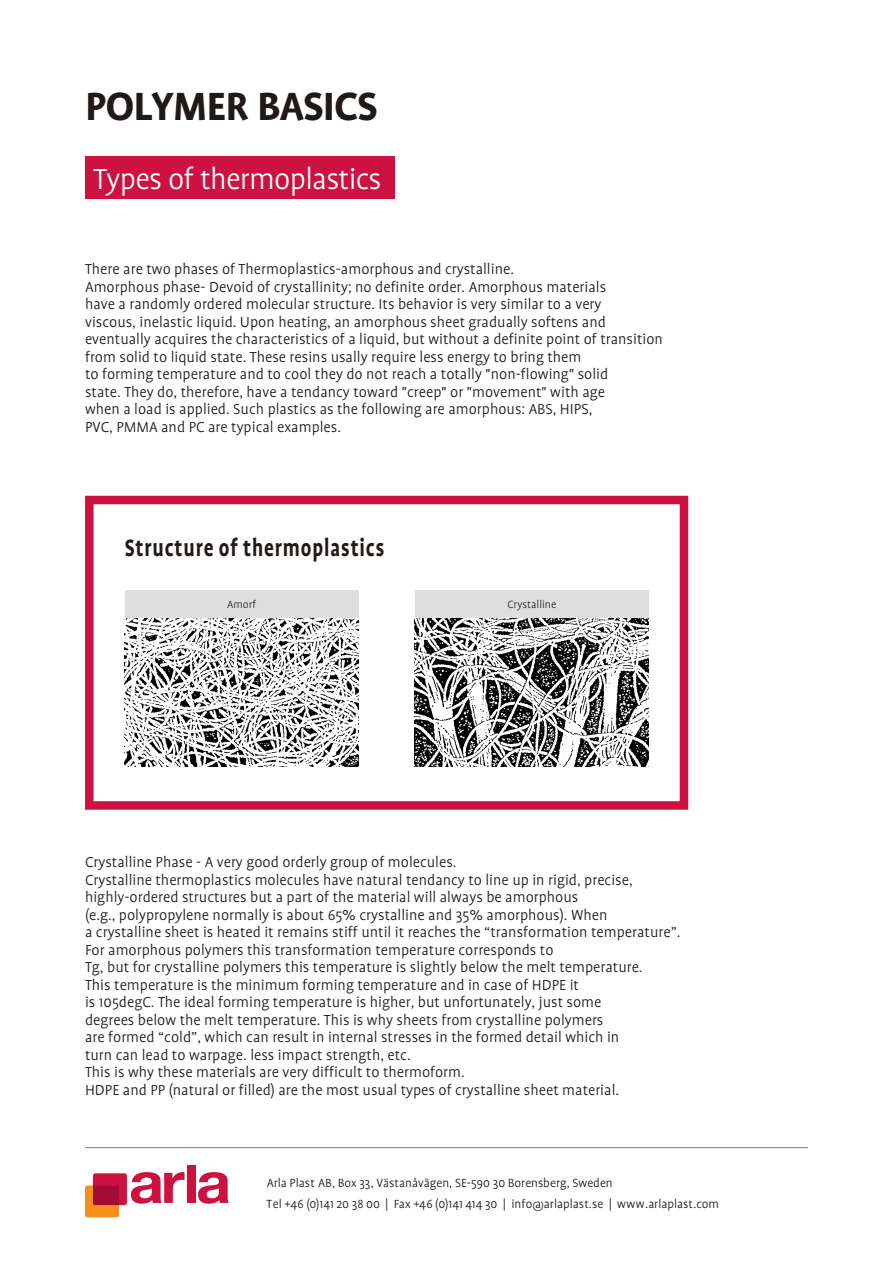
<style>
.page{position:relative;width:893px;height:1263px;background:#fff}
.page>*{position:absolute;margin:0;border:0;box-sizing:border-box;transform-origin:0 0}
.t1{font:45px "Profile Bold CE";letter-spacing:-.025em;color:#1f1a17}
.t2{font:33px "Profile Light CE";letter-spacing:-.025em;color:#fff}
.t3{font:27px "Profile Bold CE";letter-spacing:.04em;color:#1f1a17;scale:.8 1}
.t4{font:16.5px/17.5px "Profile Light CE";color:#1f1a17}
.t5{font:13.5px/20.7px "Profile Light CE";color:#1f1a17}
.t6{font:12px "Profile Light CE";color:#292626}
</style>
<div class="page">
<div style="left:85px;top:496px;width:603px;height:314px;border:9px solid #cd1141"></div>
<div style="left:415px;top:590px;width:233px;height:28px;background:#dedede"></div>
<div style="left:125px;top:590px;width:234px;height:28px;background:#dedede"></div>
<div style="left:85px;top:156px;width:309px;height:43px;background:#cd1141"></div>
<img style="left:125px;top:618px;width:234px;height:149px">
<img style="left:415px;top:618px;width:233px;height:149px">
<hr style="left:85px;top:1147px;width:723px;height:1px;background:#828282">
<div style="left:187px;top:1165px;width:8px;height:38px;background:#cd1141"></div>
<svg style="left:198px;top:1172px;width:31px;height:32px"></svg>
<svg style="left:85px;top:1172px;width:99px;height:45px"></svg>
<h1 class="t1" style="left:85px;top:85px;width:294px">POLYMER BASICS</h1>
<h2 class="t2" style="left:94px;top:163px;width:290px">Types of thermoplastics</h2>
<p class="t4" style="left:85px;top:261px;width:579px">There are two phases of Thermoplastics-amorphous and crystalline.<br>Amorphous phase- Devoid of crystallinity; no definite order. Amorphous materials<br>have a randomly ordered molecular structure. Its behavior is very similar to a very<br>viscous, inelastic liquid. Upon heating, an amorphous sheet gradually softens and eventually acquires the characteristics of a liquid, but without a definite point of transition from solid to liquid state. These resins usally require less energy to bring them<br>to forming temperature and to cool they do not reach a totally "non-flowing" solid<br>state. They do, therefore, have a tendancy toward "creep" or "movement" with age<br>when a load is applied. Such plastics as the following are amorphous: ABS, HIPS,<br>PVC, PMMA and PC are typical examples.</p>
<h3 class="t3" style="left:125px;top:535px;width:326px">Structure of thermoplastics</h3>
<p class="t6" style="left:227px;top:599px;width:31px">Amorf</p>
<p class="t6" style="left:507px;top:599px;width:50px">Crystalline</p>
<p class="t4" style="left:85px;top:854px;width:597px">Crystalline Phase - A very good orderly group of molecules.<br>Crystalline thermoplastics molecules have natural tendancy to line up in rigid, precise, highly-ordered structures but a part of the material will always be amorphous<br>(e.g., polypropylene normally is about 65% crystalline and 35% amorphous). When<br>a crystalline sheet is heated it remains stiff until it reaches the “transformation temperature”.<br>For amorphous polymers this transformation temperature corresponds to<br>Tg, but for crystalline polymers this temperature is slightly below the melt temperature.<br>This temperature is the minimum forming temperature and in case of HDPE it<br>is 105degC. The ideal forming temperature is higher, but unfortunately, just some<br>degrees below the melt temperature. This is why sheets from crystalline polymers<br>are formed “cold”, which can result in internal stresses in the formed detail which in<br>turn can lead to warpage. less impact strength, etc.<br>This is why these materials are very difficult to thermoform.<br>HDPE and PP (natural or filled) are the most usual types of crystalline sheet material.</p>
<p class="t5" style="left:266px;top:1173px;width:454px">Arla Plast AB, Box 33, Västanavägen, SE-590 30 Borensberg, Sweden<br>Tel +46 (0)141 20 38 00 | Fax +46 (0)141 414 30 | info@arlaplast.se | www.arlaplast.com</p>
</div>
